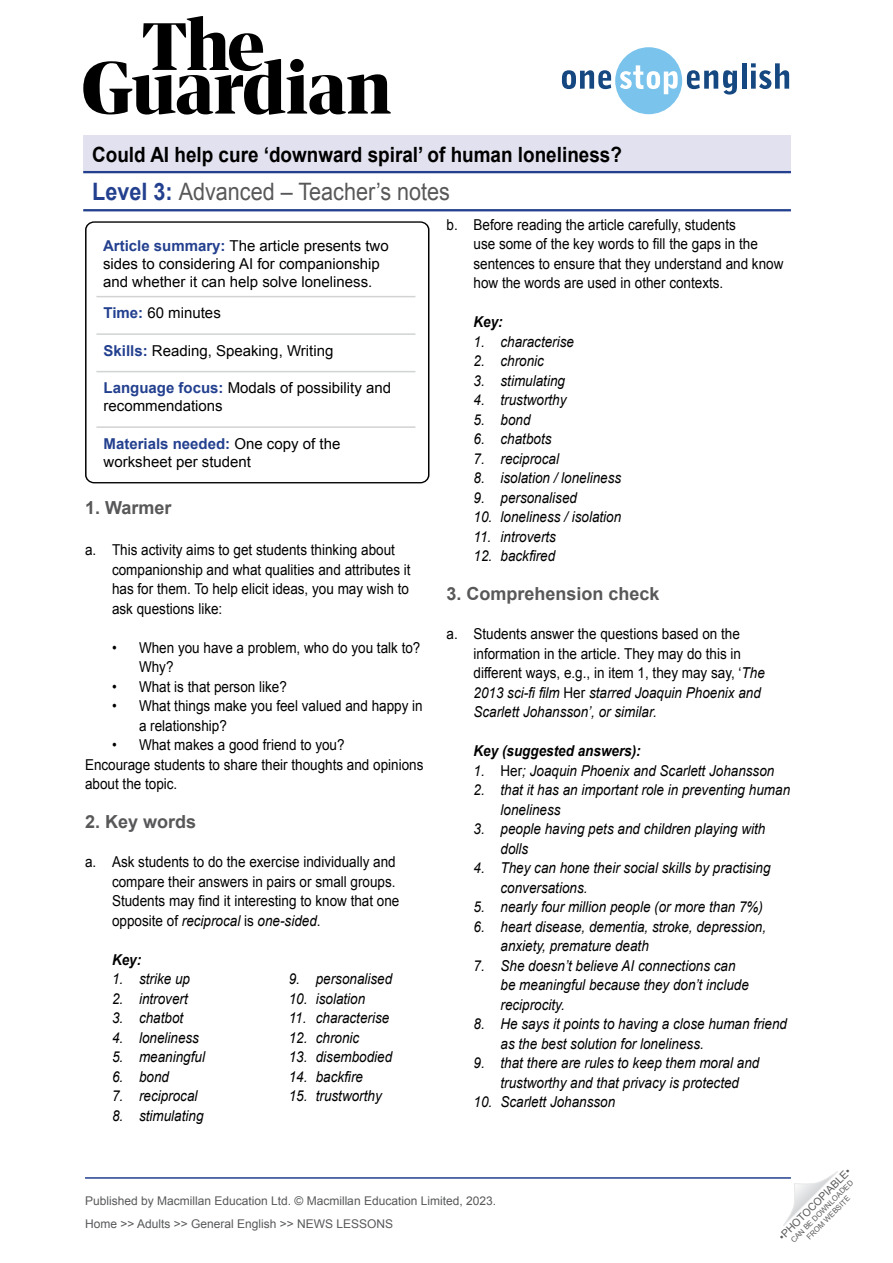
<style>
.page{position:relative;width:893px;height:1263px;background:#fff}
.page>*{position:absolute;margin:0;border:0;box-sizing:border-box;transform-origin:0 0}
.t1{font:24px "Arial";color:#58585a;scale:.9 1}
.Article_Subtitle{font:700 21px "Arial";color:#000;scale:.9 1}
.TN__Title{font:700 18px "Arial";color:#58585a}
.TN__Key_body_-_one_c{font:italic 15px/19.5px "Arial";color:#000;scale:.9 1}
.TN__Info_box_-_body{font:15px/19.5px "Arial";color:#000;scale:.9 1}
.TN__Info_box_-_body-2{font:15px/18px "Arial";color:#000}
.TN__Body_text{font:15px/19.5px "Arial";color:#000;scale:.9 1}
.TN__Key_title{font:italic 700 15px "Arial";color:#000;scale:.9 1}
.t2{font:12px/23px "Arial";color:#58595b}
.t3{font:10.5px "Arial";color:#58595b}
.t4{font:7.5px/9px "Arial";color:#58595b;text-align:center}
.s1{font-weight:700;color:#23408f}
.s2{font-style:italic}
.s3{font-style:normal}
</style>
<div class="page">
<hr style="left:85px;top:1177px;width:706px;height:2px;background:#23408f">
<svg style="left:783px;top:1171px;width:55px;height:55px"></svg>
<hr style="left:83px;top:209px;width:708px;height:2px;background:#23408f">
<svg style="left:83px;top:16px;width:308px;height:99px"></svg>
<svg style="left:562px;top:47px;width:175px;height:67px"></svg>
<hr style="left:742px;top:63px;width:4px;height:26px;background:#154780">
<svg style="left:751px;top:63px;width:38px;height:26px"></svg>
<div style="left:83px;top:136px;width:708px;height:37px;background:#e1e1ef"></div>
<hr style="left:83px;top:171px;width:708px;height:2px;background:#23408f">
<hr style="left:96px;top:296px;width:319px;height:1px;background:#d1d3d4">
<hr style="left:96px;top:333px;width:319px;height:2px;background:#d1d3d4">
<hr style="left:96px;top:371px;width:319px;height:1px;background:#d1d3d4">
<hr style="left:96px;top:426px;width:319px;height:2px;background:#d1d3d4">
<div style="left:85px;top:221px;width:344px;height:262px;border:1px solid #000;border-radius:8px"></div>
<p class="Article_Subtitle" style="left:92px;top:141px;width:590px">Could AI help cure ‘downward spiral’ of human loneliness?</p>
<h1 class="t1" style="left:92px;top:176px;width:399px"><span class="s1">Level 3:</span> Advanced – Teacher’s notes</h1>
<p class="TN__Info_box_-_body-2" style="left:103px;top:237px;width:287px"><span class="s1">Article summary:</span> The article presents two sides to considering AI for companionship and whether it can help solve loneliness.</p>
<p class="TN__Info_box_-_body-2" style="left:104px;top:304px;width:119px"><span class="s1">Time:</span> 60 minutes</p>
<p class="TN__Info_box_-_body-2" style="left:104px;top:342px;width:231px"><span class="s1">Skills:</span> Reading, Speaking, Writing</p>
<p class="TN__Info_box_-_body-2" style="left:104px;top:379px;width:289px"><span class="s1">Language focus:</span> Modals of possibility and recommendations</p>
<p class="TN__Info_box_-_body-2" style="left:104px;top:435px;width:238px"><span class="s1">Materials needed:</span> One copy of the worksheet per student</p>
<p class="TN__Title" style="left:85px;top:495px;width:88px">1. Warmer</p>
<p class="TN__Info_box_-_body" style="left:112px;top:540px;width:333px;text-indent:-27px">a. This activity aims to get students thinking about companionship and what qualities and attributes it has for them. To help elicit ideas, you may wish to ask questions like:</p>
<p class="TN__Info_box_-_body" style="left:139px;top:638px;width:314px;text-indent:-27px">• When you have a problem, who do you talk to?<br>Why?</p>
<p class="TN__Info_box_-_body" style="left:112px;top:677px;width:196px">• What is that person like?</p>
<p class="TN__Info_box_-_body" style="left:139px;top:696px;width:317px;text-indent:-27px">• What things make you feel valued and happy in a relationship?</p>
<p class="TN__Info_box_-_body" style="left:112px;top:735px;width:260px">• What makes a good friend to you?</p>
<p class="TN__Body_text" style="left:85px;top:755px;width:378px">Encourage students to share their thoughts and opinions about the topic.</p>
<p class="TN__Title" style="left:85px;top:810px;width:113px">2. Key words</p>
<p class="TN__Info_box_-_body" style="left:112px;top:852px;width:321px;text-indent:-27px">a. Ask students to do the exercise individually and compare their answers in pairs or small groups.<br>Students may find it interesting to know that one opposite of <span class="s2">reciprocal</span> is <span class="s2">one-sided</span>.</p>
<p class="TN__Key_title" style="left:112px;top:950px;width:34px">Key:</p>
<p class="TN__Key_body_-_one_c" style="left:112px;top:969px;width:88px">1. strike up</p>
<p class="TN__Key_body_-_one_c" style="left:112px;top:989px;width:86px">2. introvert</p>
<p class="TN__Key_body_-_one_c" style="left:112px;top:1008px;width:81px">3. chatbot</p>
<p class="TN__Key_body_-_one_c" style="left:112px;top:1028px;width:98px">4. loneliness</p>
<p class="TN__Key_body_-_one_c" style="left:112px;top:1047px;width:105px">5. meaningful</p>
<p class="TN__Key_body_-_one_c" style="left:112px;top:1067px;width:65px">6. bond</p>
<p class="TN__Key_body_-_one_c" style="left:112px;top:1086px;width:97px">7. reciprocal</p>
<p class="TN__Key_body_-_one_c" style="left:112px;top:1106px;width:103px">8. stimulating</p>
<p class="TN__Key_body_-_one_c" style="left:289px;top:969px;width:117px">9. personalised</p>
<p class="TN__Key_body_-_one_c" style="left:289px;top:989px;width:87px">10. isolation</p>
<p class="TN__Key_body_-_one_c" style="left:289px;top:1008px;width:113px">11. characterise</p>
<p class="TN__Key_body_-_one_c" style="left:289px;top:1028px;width:80px">12. chronic</p>
<p class="TN__Key_body_-_one_c" style="left:289px;top:1047px;width:117px">13. disembodied</p>
<p class="TN__Key_body_-_one_c" style="left:289px;top:1067px;width:84px">14. backfire</p>
<p class="TN__Key_body_-_one_c" style="left:289px;top:1086px;width:105px">15. trustworthy</p>
<p class="TN__Info_box_-_body" style="left:473px;top:215px;width:346px;text-indent:-27px">b. Before reading the article carefully, students<br>use some of the key words to fill the gaps in the sentences to ensure that they understand and know how the words are used in other contexts.</p>
<p class="TN__Key_title" style="left:473px;top:312px;width:34px">Key:</p>
<p class="TN__Key_body_-_one_c" style="left:473px;top:332px;width:113px">1. characterise</p>
<p class="TN__Key_body_-_one_c" style="left:473px;top:351px;width:80px">2. chronic</p>
<p class="TN__Key_body_-_one_c" style="left:473px;top:371px;width:103px">3. stimulating</p>
<p class="TN__Key_body_-_one_c" style="left:473px;top:390px;width:105px">4. trustworthy</p>
<p class="TN__Key_body_-_one_c" style="left:473px;top:410px;width:65px">5. bond</p>
<p class="TN__Key_body_-_one_c" style="left:473px;top:429px;width:88px">6. chatbots</p>
<p class="TN__Key_body_-_one_c" style="left:473px;top:449px;width:97px">7. reciprocal</p>
<p class="TN__Key_body_-_one_c" style="left:473px;top:468px;width:166px">8. isolation / loneliness</p>
<p class="TN__Key_body_-_one_c" style="left:473px;top:488px;width:117px">9. personalised</p>
<p class="TN__Key_body_-_one_c" style="left:473px;top:507px;width:166px">10. loneliness / isolation</p>
<p class="TN__Key_body_-_one_c" style="left:473px;top:527px;width:93px">11. introverts</p>
<p class="TN__Key_body_-_one_c" style="left:473px;top:546px;width:92px">12. backfired</p>
<p class="TN__Title" style="left:446px;top:582px;width:215px">3. Comprehension check</p>
<p class="TN__Info_box_-_body" style="left:473px;top:624px;width:325px;text-indent:-27px">a. Students answer the questions based on the information in the article. They may do this in different ways, e.g., in item 1, they may say, ‘<span class="s2">The 2013 sci-fi film</span> Her <span class="s2">starred Joaquin Phoenix and Scarlett Johansson’, or similar.</span></p>
<p class="TN__Key_title" style="left:473px;top:741px;width:187px">Key (suggested answers):</p>
<p class="TN__Key_body_-_one_c" style="left:473px;top:761px;width:336px">1. <span class="s3">Her</span>; Joaquin Phoenix and Scarlett Johansson</p>
<p class="TN__Key_body_-_one_c" style="left:500px;top:780px;width:323px;text-indent:-27px">2. that it has an important role in preventing human loneliness</p>
<p class="TN__Key_body_-_one_c" style="left:500px;top:819px;width:296px;text-indent:-27px">3. people having pets and children playing with dolls</p>
<p class="TN__Key_body_-_one_c" style="left:500px;top:858px;width:302px;text-indent:-27px">4. They can hone their social skills by practising conversations.</p>
<p class="TN__Key_body_-_one_c" style="left:473px;top:897px;width:323px">5. nearly four million people (or more than 7%)</p>
<p class="TN__Key_body_-_one_c" style="left:500px;top:917px;width:297px;text-indent:-27px">6. heart disease, dementia, stroke, depression, anxiety, premature death</p>
<p class="TN__Key_body_-_one_c" style="left:500px;top:956px;width:277px;text-indent:-27px">7. She doesn’t believe AI connections can be meaningful because they don’t include reciprocity.</p>
<p class="TN__Key_body_-_one_c" style="left:500px;top:1014px;width:320px;text-indent:-27px">8. He says it points to having a close human friend as the best solution for loneliness.</p>
<p class="TN__Key_body_-_one_c" style="left:473px;top:1053px;width:319px;text-align:center">9. that there are rules to keep them moral and trustworthy and that privacy is protected</p>
<p class="TN__Key_body_-_one_c" style="left:473px;top:1092px;width:159px">10. Scarlett Johansson</p>
<p class="t2" style="left:85px;top:1189px;width:413px">Published by Macmillan Education Ltd. © Macmillan Education Limited, 2023.<br>Home &gt;&gt; Adults &gt;&gt; General English &gt;&gt; NEWS LESSONS</p>
<p class="t3" style="left:776px;top:1233px;width:99px;rotate:-45deg">•PHOTOCOPIABLE•</p>
<p class="t4" style="left:789px;top:1238px;width:86px;rotate:-45deg">CAN BE DOWNLOADED<br>FROM WEBSITE</p>
</div>
